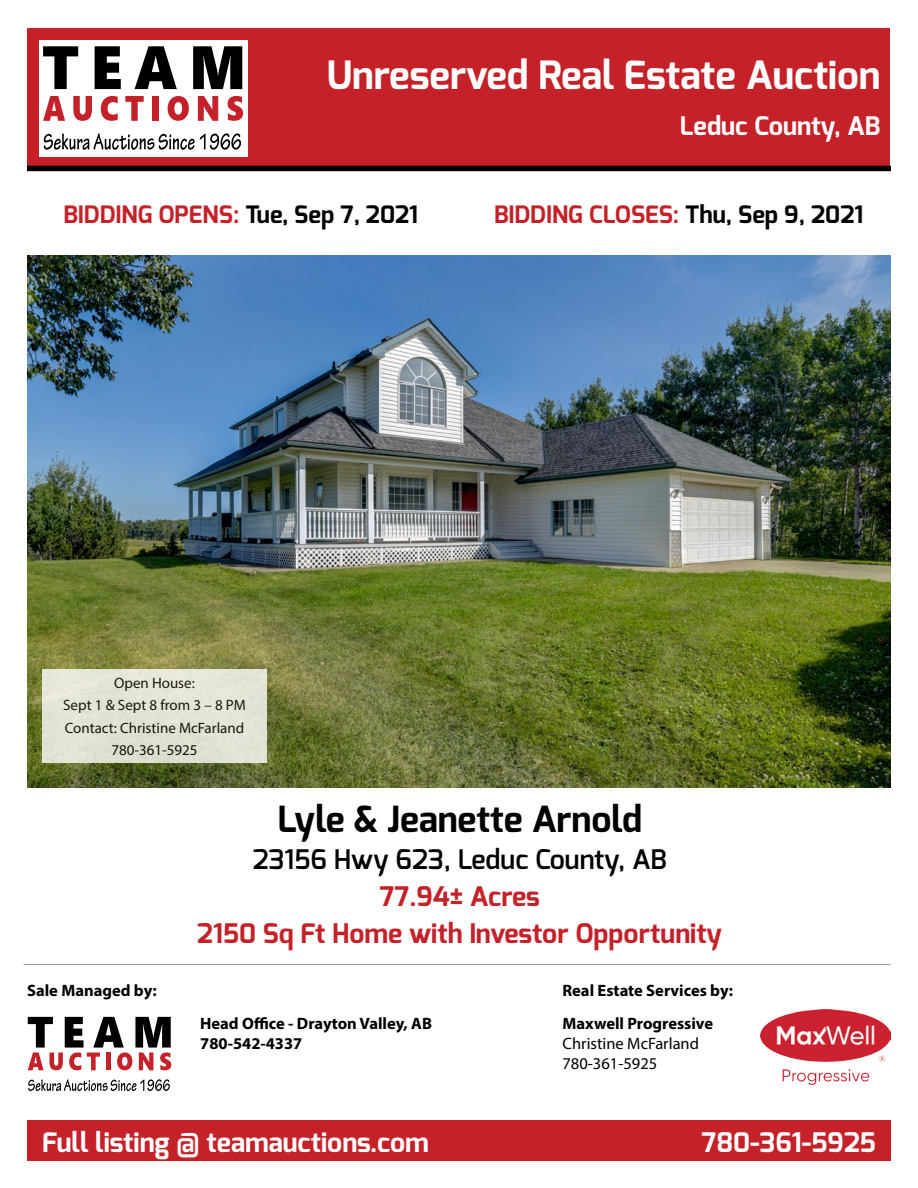
<style>
.page{position:relative;width:918px;height:1188px;background:#fff}
.page>*{position:absolute;margin:0;border:0;box-sizing:border-box;transform-origin:0 0}
.Header_-_Sale_Name_L{font:700 39px "Exo";color:#fff}
.Title_-_Name{font:700 36px "Exo";color:#000}
.Title_-_Sub_Descript{font:700 27px "Exo";color:#c42128}
.t1{font:700 27px "Exo";color:#fff}
.Title_-_Sub_Descript-2{font:600 27px "Exo";color:#000}
.Header_-_Sale_Name_S{font:700 25.65px "Exo";color:#fff}
.Sale_Date_Time{font:700 24px "Exo";color:#c42128}
.Managed_By___Realtor{font:700 16.5px "Myriad Pro";color:#000}
.Managed_By___Realtor-2{font:16.5px "Myriad Pro";color:#000}
.t2{font:15px/22.5px "Myriad Pro";color:#000;text-align:center}
.s1{color:#000}
</style>
<div class="page">
<div style="left:28px;top:28px;width:862px;height:143px;background:#c42128"></div>
<div style="left:27px;top:1120px;width:864px;height:41px;background:#c42128"></div>
<div style="left:39px;top:40px;width:208px;height:116px;background:#fff"></div>
<svg style="left:43px;top:46px;width:35px;height:43px"></svg>
<svg style="left:95px;top:46px;width:26px;height:43px"></svg>
<svg style="left:135px;top:46px;width:42px;height:43px"></svg>
<svg style="left:193px;top:46px;width:49px;height:43px"></svg>
<svg style="left:43px;top:96px;width:22px;height:25px"></svg>
<svg style="left:73px;top:96px;width:19px;height:25px"></svg>
<svg style="left:101px;top:96px;width:17px;height:25px"></svg>
<svg style="left:125px;top:96px;width:19px;height:25px"></svg>
<div style="left:152px;top:96px;width:7px;height:25px;background:#c42129"></div>
<svg style="left:168px;top:96px;width:21px;height:25px"></svg>
<svg style="left:198px;top:96px;width:20px;height:25px"></svg>
<svg style="left:228px;top:96px;width:15px;height:25px"></svg>
<svg style="left:44px;top:133px;width:197px;height:17px"></svg>
<svg style="left:28px;top:1017px;width:143px;height:53px"></svg>
<svg style="left:28px;top:1079px;width:142px;height:12px"></svg>
<img style="left:28px;top:255px;width:862px;height:533px">
<img style="left:760px;top:1010px;width:130px;height:75px">
<hr style="left:24px;top:964px;width:866px;height:1px;background:#939598">
<div style="left:42px;top:669px;width:225px;height:94px;background:#e3e4d7"></div>
<div style="left:27px;top:166px;width:864px;height:5px;background:#000"></div>
<p class="Header_-_Sale_Name_L" style="left:326px;top:50px;width:555px">Unreserved Real Estate Auction</p>
<p class="Header_-_Sale_Name_S" style="left:680px;top:109px;width:202px">Leduc County, AB</p>
<p class="Sale_Date_Time" style="left:63px;top:199px;width:356px">BIDDING OPENS: <span class="s1">Tue, Sep 7, 2021</span></p>
<p class="Sale_Date_Time" style="left:494px;top:199px;width:371px">BIDDING CLOSES: <span class="s1">Thu, Sep 9, 2021</span></p>
<p class="t2" style="left:63px;top:671px;width:184px">Open House:<br>Sept 1 &amp; Sept 8 from 3 – 8 PM<br>Contact: Christine McFarland<br>780-361-5925</p>
<p class="Title_-_Name" style="left:277px;top:796px;width:366px">Lyle &amp; Jeanette Arnold</p>
<p class="Title_-_Sub_Descript-2" style="left:253px;top:842px;width:415px">23156 Hwy 623, Leduc County, AB</p>
<p class="Title_-_Sub_Descript" style="left:379px;top:879px;width:162px">77.94± Acres</p>
<p class="Title_-_Sub_Descript" style="left:197px;top:916px;width:527px">2150 Sq Ft Home with Investor Opportunity</p>
<p class="Managed_By___Realtor" style="left:27px;top:980px;width:131px">Sale Managed by:</p>
<p class="Managed_By___Realtor" style="left:562px;top:980px;width:172px">Real Estate Services by:</p>
<p class="Managed_By___Realtor" style="left:200px;top:1013px;width:233px">Head Office - Drayton Valley, AB</p>
<p class="Managed_By___Realtor" style="left:200px;top:1033px;width:104px">780-542-4337</p>
<p class="Managed_By___Realtor" style="left:562px;top:1013px;width:152px">Maxwell Progressive</p>
<p class="Managed_By___Realtor-2" style="left:562px;top:1033px;width:138px">Christine McFarland</p>
<p class="Managed_By___Realtor-2" style="left:562px;top:1053px;width:96px">780-361-5925</p>
<h3 class="t1" style="left:42px;top:1124px;width:388px">Full listing @ teamauctions.com</h3>
<h3 class="t1" style="left:701px;top:1124px;width:176px">780-361-5925</h3>
</div>
